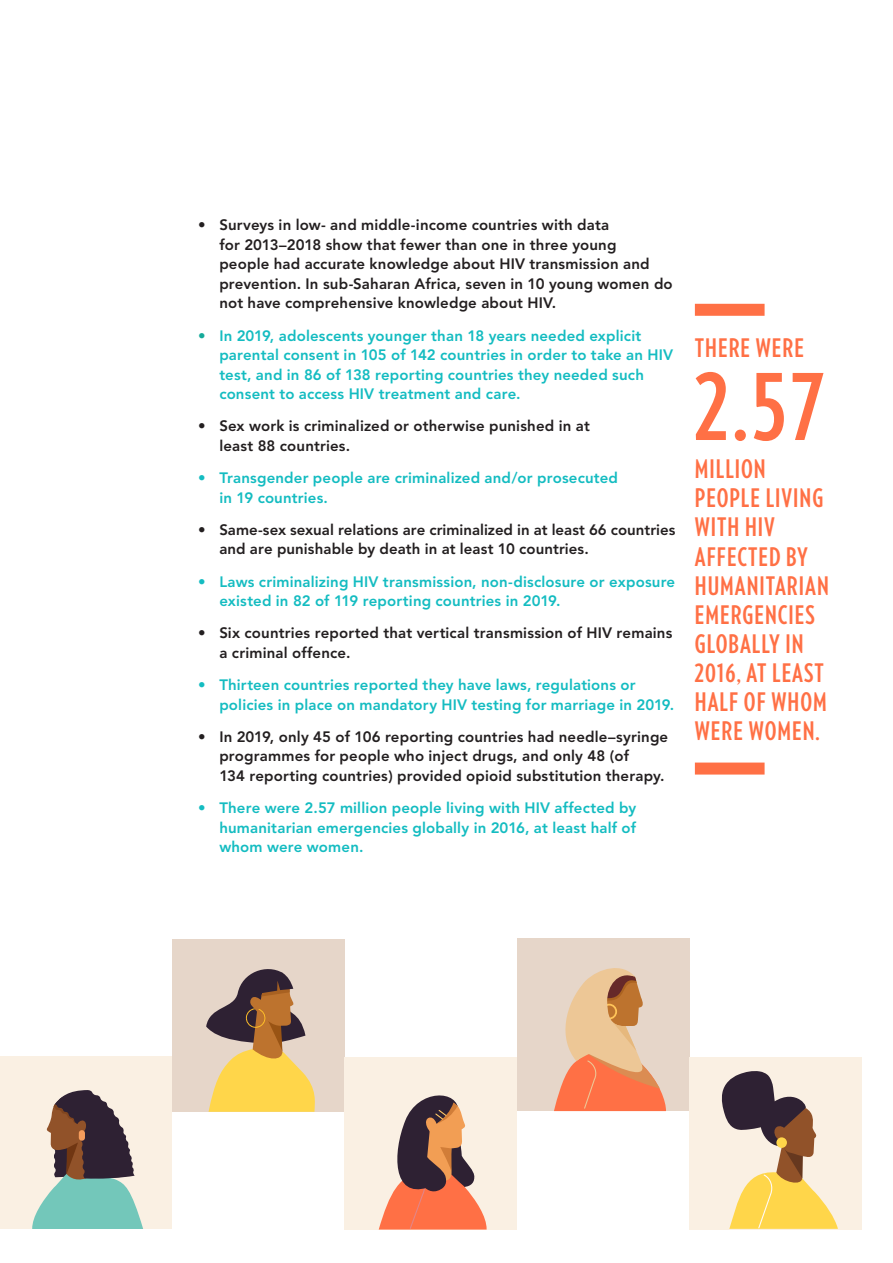
<style>
.page{position:relative;width:893px;height:1263px;background:#fff}
.page>*{position:absolute;margin:0;border:0;box-sizing:border-box;transform-origin:0 0}
.t1{font:700 93px "Verlag Compressed";color:#ff7045}
.t2{font:700 25.5px/29.1px "Verlag Compressed";letter-spacing:.04em;color:#ff7045}
.t3{font:800 15px/19.5px "Avenir";letter-spacing:.01em;color:#231f20}
.t4{font:800 15px/19.5px "Avenir";letter-spacing:.01em;color:#14bcc1}
.s1{color:#15aa9a}
</style>
<div class="page">
<div style="left:172px;top:939px;width:172px;height:172px;background:#e6d6c9"></div>
<svg style="left:206px;top:969px;width:112px;height:143px"></svg>
<div style="left:517px;top:938px;width:173px;height:173px;background:#e6d6c9"></div>
<svg style="left:554px;top:968px;width:112px;height:143px"></svg>
<div style="left:690px;top:1057px;width:172px;height:172px;background:#faf0e3"></div>
<svg style="left:721px;top:1071px;width:117px;height:158px"></svg>
<div style="left:0;top:1056px;width:172px;height:172px;background:#faf0e3"></div>
<svg style="left:32px;top:1090px;width:111px;height:139px"></svg>
<div style="left:79px;top:1130px;width:6px;height:11px;background:#f59c5c;border-radius:3px"></div>
<div style="left:344px;top:1057px;width:173px;height:172px;background:#faf0e3"></div>
<svg style="left:379px;top:1095px;width:108px;height:135px"></svg>
<div style="left:695px;top:304px;width:70px;height:12px;background:#ff7045"></div>
<div style="left:695px;top:762px;width:70px;height:12px;background:#ff7045"></div>
<p class="t3" style="left:219px;top:215px;width:455px;text-indent:-21px">• Surveys in low- and middle-income countries with data<br>for 2013–2018 show that fewer than one in three young<br>people had accurate knowledge about HIV transmission and prevention. In sub-Saharan Africa, seven in 10 young women do not have comprehensive knowledge about HIV.</p>
<p class="t4" style="left:219px;top:326px;width:455px;text-indent:-21px"><span class="s1">•</span> In 2019, adolescents younger than 18 years needed explicit parental consent in 105 of 142 countries in order to take an HIV test, and in 86 of 138 reporting countries they needed such consent to access HIV treatment and care.</p>
<p class="t3" style="left:219px;top:416px;width:372px;text-indent:-21px">• Sex work is criminalized or otherwise punished in at least 88 countries.</p>
<p class="t4" style="left:219px;top:468px;width:400px;text-indent:-21px">• Transgender people are criminalized and/or prosecuted in 19 countries.</p>
<p class="t3" style="left:219px;top:520px;width:457px;text-indent:-21px">• Same-sex sexual relations are criminalized in at least 66 countries and are punishable by death in at least 10 countries.</p>
<p class="t4" style="left:219px;top:572px;width:457px;text-indent:-21px">• Laws criminalizing HIV transmission, non-disclosure or exposure existed in 82 of 119 reporting countries in 2019.</p>
<p class="t3" style="left:219px;top:623px;width:455px;text-indent:-21px">• Six countries reported that vertical transmission of HIV remains a criminal offence.</p>
<p class="t4" style="left:219px;top:675px;width:456px;text-indent:-21px">• Thirteen countries reported they have laws, regulations or policies in place on mandatory HIV testing for marriage in 2019.</p>
<p class="t3" style="left:219px;top:727px;width:450px;text-indent:-21px">• In 2019, only 45 of 106 reporting countries had needle–syringe programmes for people who inject drugs, and only 48 (of<br>134 reporting countries) provided opioid substitution therapy.</p>
<p class="t4" style="left:219px;top:798px;width:418px;text-align:justify;text-indent:-21px">• There were 2.57 million people living with HIV affected by humanitarian emergencies globally in 2016, at least half of whom were women.</p>
<h2 class="t2" style="left:695px;top:332px;width:110px">THERE WERE</h2>
<h1 class="t1" style="left:695px;top:340px;width:131px">2.57</h1>
<h2 class="t2" style="left:695px;top:453px;width:135px">MILLION<br>PEOPLE LIVING<br>WITH HIV<br>AFFECTED BY<br>HUMANITARIAN<br>EMERGENCIES<br>GLOBALLY IN<br>2016, AT LEAST<br>HALF OF WHOM<br>WERE WOMEN.</h2>
</div>
